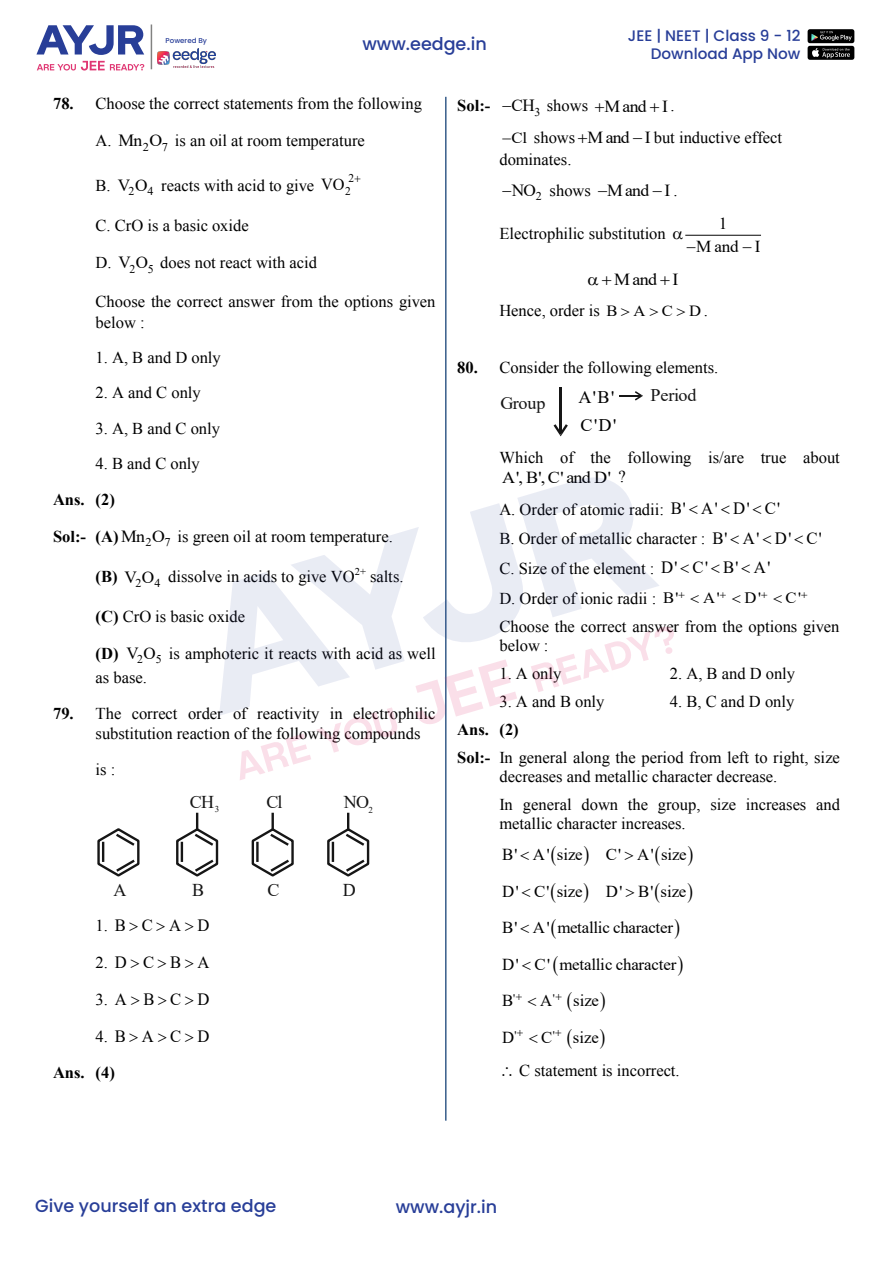
<style>
.page{position:relative;width:893px;height:1263px;background:#fff}
.page>*{position:absolute;margin:0;border:0;box-sizing:border-box;transform-origin:0 0}
.t1{font:18px "Times New Roman";color:#161616}
.t2{font:17.7px "Times New Roman";letter-spacing:-.005em;color:#161616}
.t3{font:17.7px "Times New Roman";color:#000}
.t4{font:500 17.55px "Poppins";color:#283e98}
.t5{font:17.25px "Times New Roman";letter-spacing:.975em;color:#000}
.t6{font:16.95px "Times New Roman";letter-spacing:-.04em;color:#000}
.t7{font:16.95px "Times New Roman";letter-spacing:-.04em;color:#000;scale:1.07 1}
.t8{font:16.8px "Times New Roman";letter-spacing:-.01em;color:#000}
.t9{font:16.8px "Times New Roman";letter-spacing:-.01em;color:#000;scale:1.08 1}
.t10{font:16.65px/36.6px "Times New Roman";letter-spacing:-.015em;color:#000;text-align:center}
.t11{font:16.5px/29.7px "Times";color:#000}
.t12{font:700 16.5px "Times";color:#000}
.t13{font:15.9px "Times New Roman";color:#000;scale:1.05 1}
.t14{font:500 15.15px/18.3px "Poppins";color:#283e98;text-align:right}
.t15{font:11.85px "Times New Roman";color:#000}
.t16{font:11.7px "Times New Roman";color:#000}
.t17{font:10.5px "Times";color:#000}
.t18{font:500 7.05px "Poppins";color:#283e98}
.s1{font-weight:700}
.s2{font-family:"Times New Roman";font-size:17.1px}
.s3{font-family:"Times New Roman";font-size:16.95px}
.s4{font-family:"Times";font-size:16.5px}
.s5{font-family:"Times New Roman";font-size:15.6px}
.s6{font-family:"Times New Roman";font-size:17.25px}
.s7{font-family:"Times New Roman";font-size:15.9px}
</style>
<div class="page">
<img style="left:82px;top:60px;width:23px;height:1px">
<hr style="left:445px;top:97px;width:2px;height:1024px;background:#385d8a">
<svg style="left:97px;top:828px;width:43px;height:49px"></svg>
<hr style="left:102px;top:842px;width:2px;height:20px;background:#161616">
<svg style="left:176px;top:813px;width:43px;height:64px"></svg>
<svg style="left:251px;top:813px;width:43px;height:64px"></svg>
<svg style="left:327px;top:813px;width:43px;height:64px"></svg>
<hr style="left:685px;top:235px;width:76px;height:1px;background:#000">
<hr style="left:560px;top:387px;width:2px;height:45px;background:#161616">
<svg style="left:554px;top:424px;width:14px;height:12px"></svg>
<hr style="left:619px;top:395px;width:21px;height:2px;background:#161616">
<svg style="left:635px;top:391px;width:8px;height:10px"></svg>
<img style="left:807px;top:29px;width:48px;height:31px">
<svg style="left:36px;top:25px;width:108px;height:30px"></svg>
<svg style="left:37px;top:61px;width:107px;height:10px"></svg>
<hr style="left:151px;top:24px;width:1px;height:45px;background:#050504">
<img style="left:158px;top:49px;width:58px;height:18px">
<svg style="left:219px;top:477px;width:455px;height:303px"></svg>
<p class="t18" style="left:166px;top:37px;width:43px">Powered By</p>
<p class="t4" style="left:362px;top:34px;width:126px">www.eedge.in</p>
<p class="t14" style="left:628px;top:26px;width:174px">JEE | NEET | Class 9 - 12<br>Download App Now</p>
<p class="t11" style="left:53px;top:88px;width:370px"><span class="s1">78.</span> Choose the correct statements from the following</p>
<p class="t11" style="left:96px;top:126px;width:271px">A. <span class="s2">Mn O</span><sub>2</sub> <sub>7</sub> is an oil at room temperature</p>
<p class="t11" style="left:96px;top:170px;width:257px">B. <span class="s3">V O</span><sub>2</sub> <sub>4</sub> reacts with acid to give <span class="s3">VO</span><sub>2</sub></p>
<p class="t15" style="left:348px;top:170px;width:7px">2</p>
<p class="t11" style="left:96px;top:210px;width:155px">C. CrO is a basic oxide</p>
<p class="t11" style="left:96px;top:247px;width:223px">D. <span class="s3">V O</span><sub>2</sub> <sub>5</sub> does not react with acid</p>
<p class="t11" style="left:96px;top:291px;width:341px;line-height:20.9px">Choose the correct answer from the options given below :</p>
<p class="t11" style="left:96px;top:343px;width:127px">1. A, B and D only</p>
<p class="t11" style="left:96px;top:378px;width:107px">2. A and C only</p>
<p class="t11" style="left:96px;top:413px;width:126px">3. A, B and C only</p>
<p class="t11" style="left:96px;top:448px;width:106px">4. B and C only</p>
<p class="t12" style="left:53px;top:488px;width:63px">Ans. (2)</p>
<p class="t11" style="left:53px;top:521px;width:341px"><span class="s1">Sol:- (A)</span> <span class="s3">Mn O</span><sub>2</sub> <sub>7</sub> is green oil at room temperature.</p>
<p class="t11" style="left:96px;top:562px;width:261px"><span class="s1">(B)</span> <span class="s2">V O</span><sub>2</sub> <sub>4</sub> dissolve in acids to give VO</p>
<p class="t17" style="left:355px;top:564px;width:13px">2+</p>
<p class="t11" style="left:370px;top:562px;width:35px">salts.</p>
<p class="t11" style="left:96px;top:601px;width:151px"><span class="s1">(C)</span> CrO is basic oxide</p>
<p class="t11" style="left:96px;top:641px;width:342px;line-height:24.5px"><span class="s1">(D)</span> <span class="s3">V O</span><sub>2</sub> <sub>5</sub> is amphoteric it reacts with acid as well as base.</p>
<p class="t11" style="left:96px;top:702px;width:341px;line-height:20.7px;text-indent:-43px"><span class="s1">79.</span> The correct order of reactivity in electrophilic substitution reaction of the following compounds</p>
<p class="t11" style="left:96px;top:754px;width:21px">is :</p>
<p class="t1" style="left:190px;top:790px;width:31px">CH<sub>3</sub></p>
<p class="t1" style="left:266px;top:790px;width:18px">Cl</p>
<p class="t1" style="left:344px;top:790px;width:31px">NO<sub>2</sub></p>
<p class="t1" style="left:114px;top:878px;width:15px">A</p>
<p class="t1" style="left:192px;top:878px;width:14px">B</p>
<p class="t1" style="left:268px;top:878px;width:14px">C</p>
<p class="t1" style="left:343px;top:878px;width:15px">D</p>
<p class="t5" style="left:96px;top:913px;width:116px"><span class="s4">1.</span> BCAD</p>
<p class="t5" style="left:96px;top:950px;width:115px"><span class="s4">2.</span> DCBA</p>
<p class="t5" style="left:96px;top:987px;width:116px"><span class="s4">3.</span> ABCD</p>
<p class="t5" style="left:96px;top:1024px;width:115px"><span class="s4">4.</span> BACD</p>
<p class="t12" style="left:53px;top:1061px;width:63px">Ans. (4)</p>
<p class="t11" style="left:511px;top:89px;width:272px;line-height:32px;text-indent:-54px"><span class="s1">Sol:-</span> <span class="s2">CH</span><sub>3</sub> shows <span class="s3">M and I</span>.<br><span class="s5">Cl</span> shows <span class="s3">M and I</span> but inductive effect</p>
<p class="t11" style="left:499px;top:145px;width:74px">dominates.</p>
<p class="t6" style="left:512px;top:178px;width:167px">NO<sub>2</sub> <span class="s4">shows</span> M and I <span class="s4">.</span></p>
<p class="t11" style="left:499px;top:218px;width:168px">Electrophilic substitution</p>
<p class="t10" style="left:696px;top:211px;width:66px;line-height:23.5px">1<br>Mand I</p>
<p class="t7" style="left:614px;top:267px;width:62px">Mand I</p>
<p class="t11" style="left:499px;top:295px;width:210px">Hence, order is <span class="s5">B A C D</span> .</p>
<p class="t11" style="left:457px;top:352px;width:263px"><span class="s1">80.</span> Consider the following elements.</p>
<p class="t2" style="left:501px;top:390px;width:47px">Group</p>
<p class="t3" style="left:578px;top:385px;width:37px">A'B'</p>
<p class="t2" style="left:650px;top:383px;width:48px">Period</p>
<p class="t3" style="left:581px;top:412px;width:37px">C'D'</p>
<p class="t11" style="left:499px;top:442px;width:342px">Which of the following is/are true about</p>
<p class="t9" style="left:502px;top:465px;width:116px">A', B', C'and D' <span class="s4">?</span></p>
<p class="t11" style="left:499px;top:494px;width:324px">A. Order of atomic radii: <span class="s6">B' A' D' C'<br></span>B. Order of metallic character : <span class="s6">B' A' D' C' </span>C. Size of the element : <span class="s6">D' C' B' A'<br></span>D. Order of ionic radii : <span class="s7">B'</span></p>
<p class="t13" style="left:703px;top:587px;width:18px">A'</p>
<p class="t13" style="left:744px;top:587px;width:17px">D'</p>
<p class="t13" style="left:785px;top:587px;width:16px">C'</p>
<p class="t11" style="left:499px;top:617px;width:342px;line-height:19px">Choose the correct answer from the options given below :</p>
<p class="t11" style="left:499px;top:658px;width:64px">1. A only</p>
<p class="t11" style="left:670px;top:658px;width:127px">2. A, B and D only</p>
<p class="t11" style="left:499px;top:687px;width:107px">3. A and B only</p>
<p class="t11" style="left:670px;top:687px;width:126px">4. B, C and D only</p>
<p class="t11" style="left:457px;top:716px;width:384px;line-height:27.8px"><span class="s1">Ans. (2)<br>Sol:-</span> In general along the period from left to right, size</p>
<p class="t11" style="left:499px;top:762px;width:342px;line-height:28px">decreases and metallic character decrease.<br>In general down the group, size increases and</p>
<p class="t11" style="left:499px;top:808px;width:188px">metallic character increases.</p>
<p class="t8" style="left:502px;top:842px;width:82px">B' A' size</p>
<p class="t8" style="left:606px;top:842px;width:83px">C' A' size</p>
<p class="t10" style="left:502px;top:872px;width:82px">D' C' size</p>
<p class="t10" style="left:502px;top:872px;width:186px;text-align:left;text-indent:104px">D' B' size<br>B' A' metallic character<br>D' C' metallic character<br>B</p>
<p class="t16" style="left:513px;top:990px;width:4px">'</p>
<p class="t16" style="left:553px;top:990px;width:4px">'</p>
<p class="t10" style="left:540px;top:982px;width:14px">A</p>
<p class="t10" style="left:573px;top:982px;width:27px">size</p>
<p class="t16" style="left:515px;top:1026px;width:4px">'</p>
<p class="t16" style="left:553px;top:1026px;width:4px">'</p>
<p class="t11" style="left:519px;top:1056px;width:162px">C statement is incorrect.</p>
<p class="t8" style="left:502px;top:1025px;width:14px">D</p>
<p class="t8" style="left:541px;top:1025px;width:59px">C size</p>
<p class="t4" style="left:35px;top:1195px;width:243px">Give yourself an extra edge</p>
<p class="t4" style="left:396px;top:1196px;width:103px">www.ayjr.in</p>
</div>
